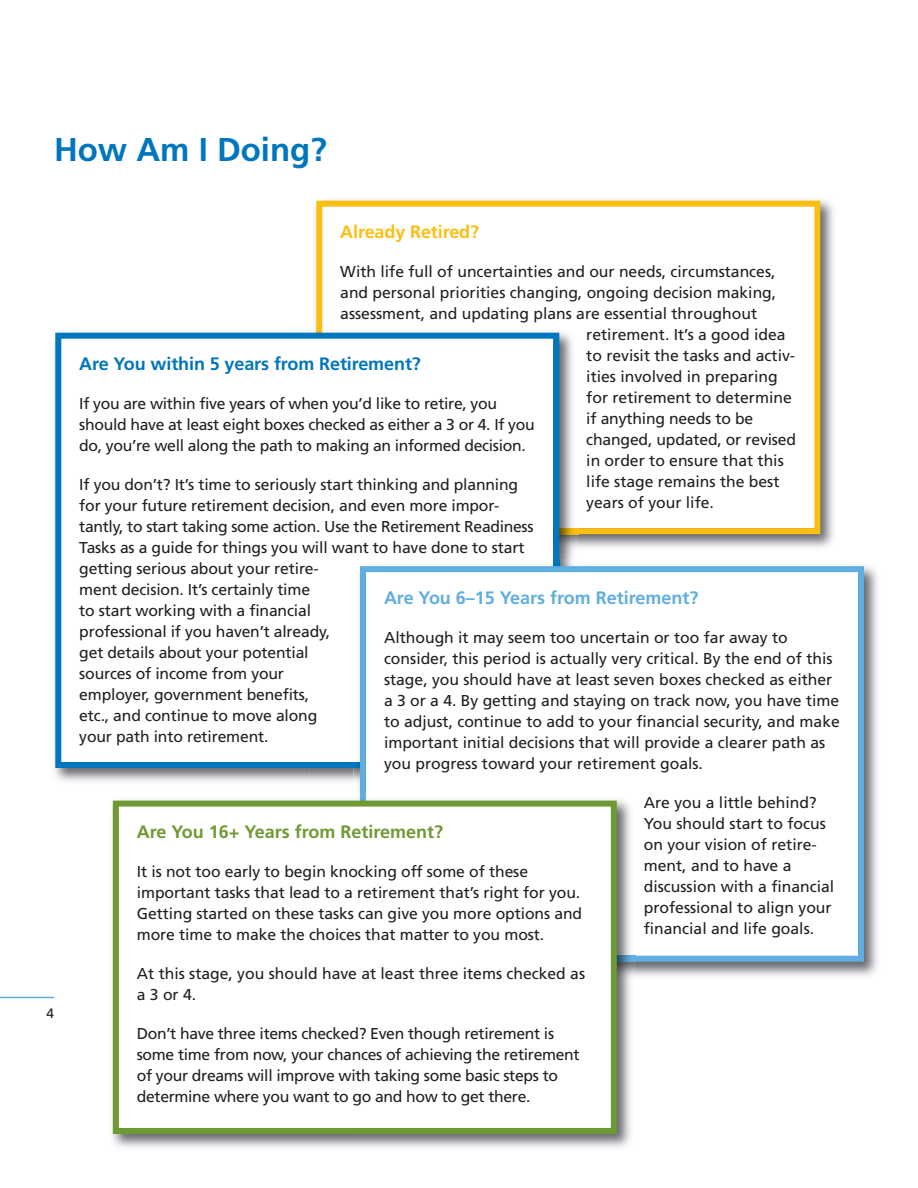
<style>
.page{position:relative;width:918px;height:1188px;background:#fff}
.page>*{position:absolute;margin:0;border:0;box-sizing:border-box;transform-origin:0 0}
.t1{font:700 33px "Frutiger";color:#0076be}
.t2{font:700 18px "Frutiger";letter-spacing:-.005em;color:#0076be}
.t3{font:700 18px "Frutiger";color:#60aee0}
.t4{font:700 18px "Frutiger";color:#6e9a34}
.t5{font:700 18px "Frutiger";letter-spacing:-.005em;color:#fdbe12}
.t6{font:15.75px/21px "Frutiger";letter-spacing:-.005em;color:#231f20}
.t7{font:13.5px "Frutiger";color:#231f20}
</style>
<div class="page">
<hr style="left:0;top:997px;width:54px;height:1px;background:#60aee0">
<img style="left:315px;top:200px;width:519px;height:348px">
<div style="left:322px;top:207px;width:492px;height:321px;background:#fff"></div>
<div style="left:316px;top:201px;width:504px;height:333px;border:6px solid #fdbe12"></div>
<img style="left:54px;top:326px;width:524px;height:456px">
<div style="left:61px;top:339px;width:492px;height:423px;background:#fff"></div>
<div style="left:55px;top:333px;width:504px;height:435px;border:6px solid #0076be"></div>
<img style="left:354px;top:560px;width:524px;height:417px">
<div style="left:366px;top:572px;width:492px;height:384px;background:#fff"></div>
<div style="left:360px;top:566px;width:504px;height:396px;border:6px solid #60aee0"></div>
<img style="left:112px;top:794px;width:524px;height:354px">
<div style="left:119px;top:807px;width:492px;height:321px;background:#fff"></div>
<div style="left:113px;top:801px;width:504px;height:333px;border:6px solid #6e9a34"></div>
<h1 class="t1" style="left:54px;top:136px;width:274px">How Am I Doing?</h1>
<p class="t7" style="left:47px;top:1008px;width:9px">4</p>
<p class="t5" style="left:340px;top:225px;width:140px">Already Retired?</p>
<p class="t6" style="left:340px;top:262px;width:437px">With life full of uncertainties and our needs, circumstances,</p>
<p class="t6" style="left:340px;top:283px;width:437px">and personal priorities changing, ongoing decision making,</p>
<p class="t6" style="left:340px;top:304px;width:418px">assessment, and updating plans are essential throughout</p>
<p class="t6" style="left:586px;top:325px;width:201px">retirement. It’s a good idea</p>
<p class="t6" style="left:586px;top:346px;width:210px">to revisit the tasks and activ-</p>
<p class="t6" style="left:586px;top:367px;width:193px">ities involved in preparing</p>
<p class="t6" style="left:586px;top:388px;width:207px">for retirement to determine</p>
<p class="t6" style="left:586px;top:409px;width:168px">if anything needs to be</p>
<p class="t6" style="left:586px;top:430px;width:211px">changed, updated, or revised</p>
<p class="t6" style="left:586px;top:451px;width:199px">in order to ensure that this</p>
<p class="t6" style="left:586px;top:472px;width:195px">life stage remains the best</p>
<p class="t6" style="left:586px;top:493px;width:129px">years of your life.</p>
<p class="t2" style="left:79px;top:357px;width:343px">Are You within 5 years from Retirement?</p>
<p class="t6" style="left:79px;top:394px;width:457px">If you are within five years of when you’d like to retire, you should have at least eight boxes checked as either a 3 or 4. If you do, you’re well along the path to making an informed decision.</p>
<p class="t6" style="left:79px;top:475px;width:456px">If you don’t? It’s time to seriously start thinking and planning for your future retirement decision, and even more impor&shy;tantly, to start taking some action. Use the Retirement Readiness Tasks as a guide for things you will want to have done to start getting serious about your retire-<br>ment decision. It’s certainly time<br>to start working with a financial<br>professional if you haven’t already,<br>get details about your potential<br>sources of income from your<br>employer, government benefits,<br>etc., and continue to move along<br>your path into retirement.</p>
<p class="t3" style="left:384px;top:590px;width:316px">Are You 6–15 Years from Retirement?</p>
<p class="t6" style="left:384px;top:628px;width:457px">Although it may seem too uncertain or too far away to consider, this period is actually very critical. By the end of this stage, you should have at least seven boxes checked as either a 3 or a 4. By getting and staying on track now, you have time to adjust, continue to add to your financial security, and make important initial decisions that will provide a clearer path as you progress toward your retirement goals.</p>
<p class="t6" style="left:644px;top:793px;width:192px">Are you a little behind?<br>You should start to focus on your vision of retire&shy;ment, and to have a discussion with a financial professional to align your financial and life goals.</p>
<p class="t4" style="left:137px;top:825px;width:308px">Are You 16+ Years from Retirement?</p>
<p class="t6" style="left:137px;top:862px;width:447px">It is not too early to begin knocking off some of these important tasks that lead to a retirement that’s right for you.<br>Getting started on these tasks can give you more options and more time to make the choices that matter to you most.</p>
<p class="t6" style="left:137px;top:964px;width:450px">At this stage, you should have at least three items checked as a3or4.</p>
<p class="t6" style="left:137px;top:1024px;width:444px">Don’t have three items checked? Even though retirement is some time from now, your chances of achieving the retirement of your dreams will improve with taking some basic steps to determine where you want to go and how to get there.</p>
</div>
